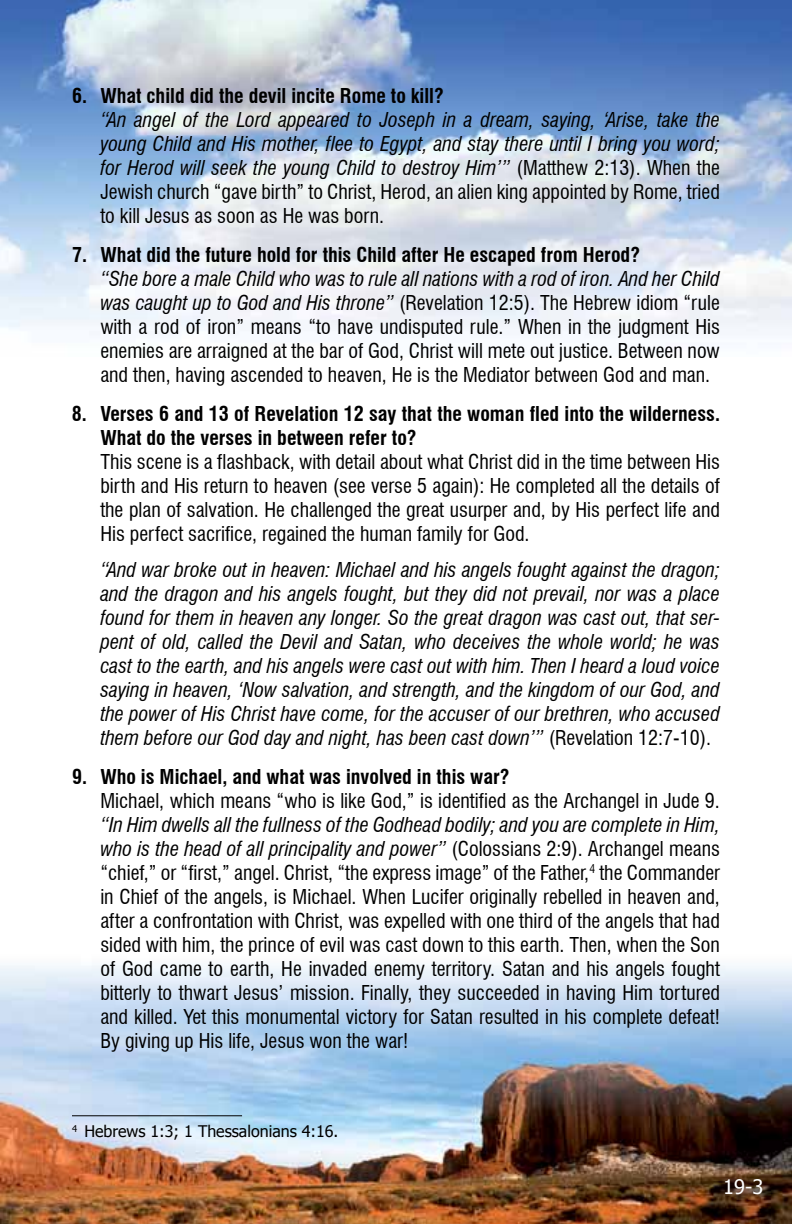
<style>
.page{position:relative;width:792px;height:1224px;background:#fff}
.page>*{position:absolute;margin:0;border:0;box-sizing:border-box;transform-origin:0 0}
.t1{font:condensed 20px/24px "Swiss 721 BT";color:#000;text-align:justify}
.t2{font:italic condensed 20px/24px "Swiss 721 BT";color:#000;text-align:justify}
.t3{font:700 condensed 20px/24px "Swiss 721 BT";color:#000}
.t4{font:20px "Tahoma";color:#fff}
.t5{font:16px "Tahoma";color:#000}
.s1{font-style:normal}
.s2{font-style:italic}
</style>
<div class="page">
<img style="left:0;top:0;width:792px;height:335px">
<img style="left:0;top:965px;width:792px;height:259px">
<hr style="left:72px;top:1115px;width:170px;height:1px;background:#000">
<p class="t3" style="left:72px;top:84px;width:373px">6. What child did the devil incite Rome to kill?</p>
<p class="t2" style="left:100px;top:108px;width:621px">“An angel of the Lord appeared to Joseph in a dream, saying, ‘Arise, take the young Child and His mother, flee to Egypt, and stay there until I bring you word; for Herod will seek the young Child to destroy Him’” <span class="s1">(Matthew 2:13). When the Jewish church “gave birth” to Christ, Herod, an alien king appointed by Rome, tried to kill Jesus as soon as He was born.</span></p>
<p class="t3" style="left:72px;top:243px;width:570px">7. What did the future hold for this Child after He escaped from Herod?</p>
<p class="t1" style="left:100px;top:267px;width:621px"><span class="s2">“She bore a male Child who was to rule all nations with a rod of iron. And her Child was caught up to God and His throne”</span> (Revelation 12:5). The Hebrew idiom “rule with a rod of iron” means “to have undisputed rule.” When in the judgment His enemies are arraigned at the bar of God, Christ will mete out justice. Between now and then, having ascended to heaven, He is the Mediator between God and man.</p>
<p class="t3" style="left:100px;top:402px;width:621px;text-indent:-28px">8. Verses 6 and 13 of Revelation 12 say that the woman fled into the wilderness.<br>What do the verses in between refer to?</p>
<p class="t1" style="left:100px;top:450px;width:621px">This scene is a flashback, with detail about what Christ did in the time between His birth and His return to heaven (see verse 5 again): He completed all the details of the plan of salvation. He challenged the great usurper and, by His perfect life and His perfect sacrifice, regained the human family for God.</p>
<p class="t2" style="left:100px;top:557px;width:621px">“And war broke out in heaven: Michael and his angels fought against the dragon; and the dragon and his angels fought, but they did not prevail, nor was a place found for them in heaven any longer. So the great dragon was cast out, that ser&shy;pent of old, called the Devil and Satan, who deceives the whole world; he was cast to the earth, and his angels were cast out with him. Then I heard a loud voice saying in heaven, ‘Now salvation, and strength, and the kingdom of our God, and the power of His Christ have come, for the accuser of our brethren, who accused them before our God day and night, has been cast down’” <span class="s1">(Revelation 12:7-10).</span></p>
<p class="t3" style="left:72px;top:765px;width:439px">9. Who is Michael, and what was involved in this war?</p>
<p class="t1" style="left:100px;top:789px;width:621px">Michael, which means “who is like God,” is identified as the Archangel in Jude 9.</p>
<p class="t1" style="left:100px;top:813px;width:621px"><span class="s2">“In Him dwells all the fullness of the Godhead bodily; and you are complete in Him, who is the head of all principality and power”</span> (Colossians 2:9). Archangel means “chief,” or “first,” angel. Christ, “the express image” of the Father,<sup>4</sup> the Commander in Chief of the angels, is Michael. When Lucifer originally rebelled in heaven and, after a confrontation with Christ, was expelled with one third of the angels that had sided with him, the prince of evil was cast down to this earth. Then, when the Son of God came to earth, He invaded enemy territory. Satan and his angels fought bitterly to thwart Jesus’ mission. Finally, they succeeded in having Him tortured and killed. Yet this monumental victory for Satan resulted in his complete defeat!<br>By giving up His life, Jesus won the war!</p>
<p class="t5" style="left:72px;top:1121px;width:268px"><sup>4</sup> Hebrews 1:3; 1 Thessalonians 4:16.</p>
<p class="t4" style="left:723px;top:1174px;width:42px">19-3</p>
</div>
